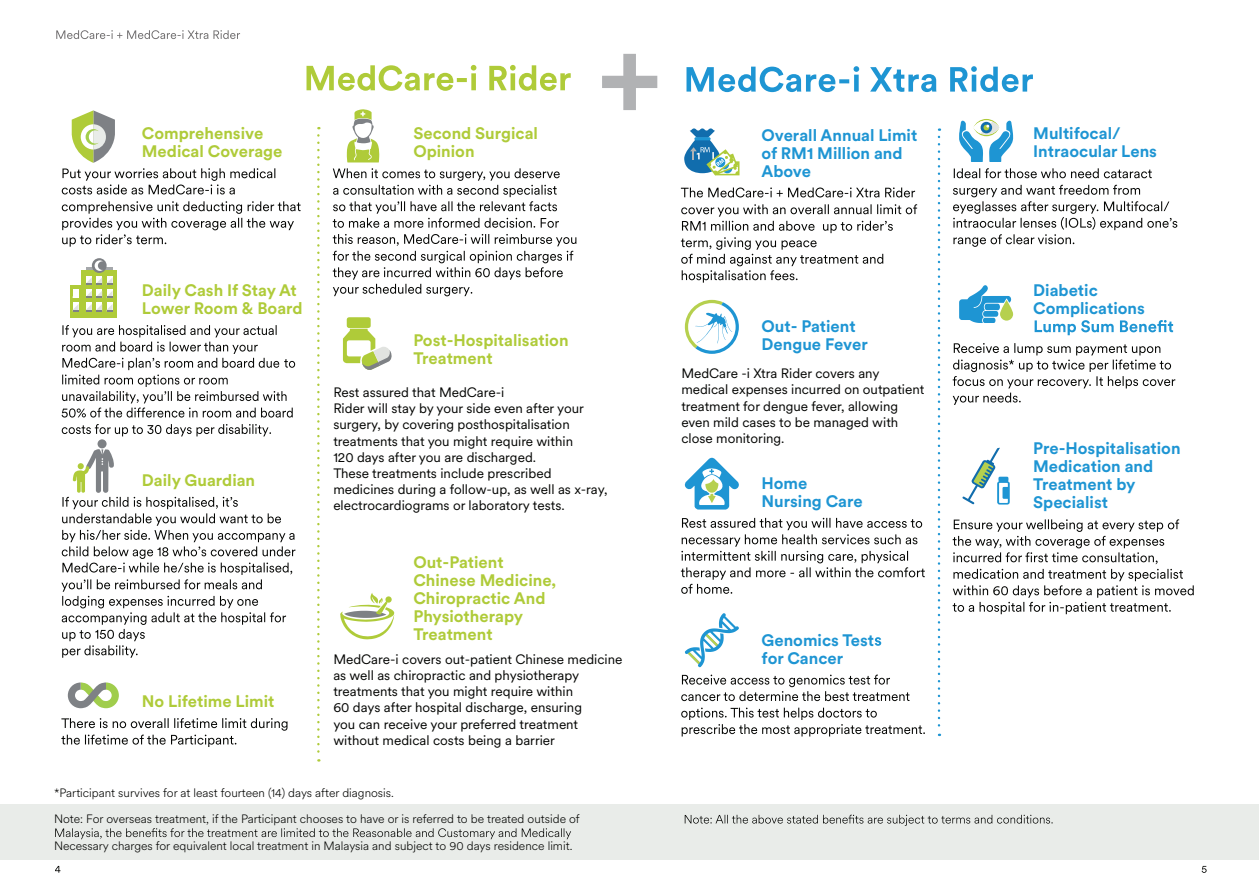
<style>
.page{position:relative;width:1259px;height:893px;background:#fff}
.page>*{position:absolute;margin:0;border:0;box-sizing:border-box;transform-origin:0 0}
.t1{font:700 112.5px "Met Life Circular";color:#b1b2b4}
.t2{font:700 16.5px/18px "Met Life Circular";color:#afcb39}
.t3{font:700 16.5px/18px "Met Life Circular";color:#1e95d3}
.t4{font:13.5px/16.2px "Met Life Circular";color:#040503}
.t5{font:300 12px "Met Life Circular";color:#040503}
</style>
<div class="page">
<svg style="left:56px;top:30px;width:184px;height:9px"></svg>
<svg style="left:55px;top:866px;width:5px;height:7px"></svg>
<svg style="left:1201px;top:866px;width:5px;height:7px"></svg>
<div style="left:0;top:805px;width:1259px;height:55px;background:#e9ece9"></div>
<svg style="left:55px;top:828px;width:516px;height:11px"></svg>
<svg style="left:686px;top:66px;width:347px;height:26px"></svg>
<svg style="left:681px;top:187px;width:234px;height:10px"></svg>
<svg style="left:681px;top:204px;width:236px;height:79px"></svg>
<svg style="left:681px;top:518px;width:244px;height:76px"></svg>
<svg style="left:874px;top:637px;width:7px;height:9px"></svg>
<svg style="left:681px;top:675px;width:228px;height:26px"></svg>
<svg style="left:681px;top:708px;width:244px;height:28px"></svg>
<svg style="left:684px;top:128px;width:55px;height:47px"></svg>
<svg style="left:685px;top:300px;width:54px;height:54px"></svg>
<svg style="left:684px;top:458px;width:55px;height:52px"></svg>
<svg style="left:953px;top:168px;width:198px;height:10px"></svg>
<svg style="left:953px;top:185px;width:224px;height:62px"></svg>
<svg style="left:1034px;top:320px;width:139px;height:15px"></svg>
<svg style="left:952px;top:343px;width:223px;height:62px"></svg>
<svg style="left:952px;top:519px;width:241px;height:95px"></svg>
<svg style="left:684px;top:613px;width:55px;height:54px"></svg>
<svg style="left:959px;top:119px;width:54px;height:43px"></svg>
<svg style="left:959px;top:285px;width:52px;height:38px"></svg>
<svg style="left:1000px;top:300px;width:13px;height:21px"></svg>
<svg style="left:962px;top:448px;width:47px;height:57px"></svg>
<svg style="left:937px;top:137px;width:3px;height:599px"></svg>
<svg style="left:62px;top:110px;width:213px;height:84px"></svg>
<svg style="left:62px;top:201px;width:238px;height:46px"></svg>
<svg style="left:62px;top:325px;width:233px;height:93px"></svg>
<svg style="left:62px;top:424px;width:209px;height:12px"></svg>
<svg style="left:61px;top:718px;width:226px;height:29px"></svg>
<svg style="left:306px;top:65px;width:170px;height:26px"></svg>
<svg style="left:489px;top:65px;width:82px;height:26px"></svg>
<svg style="left:333px;top:168px;width:227px;height:60px"></svg>
<svg style="left:333px;top:234px;width:243px;height:62px"></svg>
<div style="left:82px;top:270px;width:35px;height:47px;background:#afcb39"></div>
<hr style="left:86px;top:267px;width:27px;height:3px;background:#a5a8ab">
<div style="left:107px;top:276px;width:6px;height:9px;background:#fff"></div>
<div style="left:96px;top:276px;width:6px;height:9px;background:#fff"></div>
<div style="left:86px;top:276px;width:6px;height:9px;background:#fff"></div>
<div style="left:107px;top:289px;width:6px;height:9px;background:#fff"></div>
<div style="left:107px;top:302px;width:6px;height:9px;background:#fff"></div>
<div style="left:96px;top:302px;width:6px;height:9px;background:#fff"></div>
<div style="left:86px;top:302px;width:6px;height:9px;background:#fff"></div>
<svg style="left:86px;top:304px;width:27px;height:7px"></svg>
<div style="left:96px;top:289px;width:6px;height:9px;background:#fff"></div>
<div style="left:86px;top:289px;width:6px;height:9px;background:#fff"></div>
<svg style="left:86px;top:277px;width:27px;height:8px"></svg>
<svg style="left:86px;top:291px;width:27px;height:7px"></svg>
<div style="left:70px;top:285px;width:12px;height:32px;background:#afcb39"></div>
<div style="left:73px;top:302px;width:6px;height:9px;background:#fff"></div>
<div style="left:73px;top:289px;width:6px;height:9px;background:#fff"></div>
<svg style="left:92px;top:258px;width:15px;height:15px"></svg>
<svg style="left:95px;top:260px;width:8px;height:11px"></svg>
<svg style="left:73px;top:304px;width:6px;height:7px"></svg>
<div style="left:98px;top:439px;width:9px;height:9px;background:#7e8185;border-radius:50%"></div>
<svg style="left:61px;top:448px;width:234px;height:210px"></svg>
<svg style="left:68px;top:682px;width:51px;height:26px"></svg>
<svg style="left:340px;top:593px;width:54px;height:46px"></svg>
<svg style="left:347px;top:109px;width:32px;height:53px"></svg>
<svg style="left:343px;top:317px;width:49px;height:53px"></svg>
<svg style="left:317px;top:135px;width:2px;height:627px"></svg>
<svg style="left:685px;top:815px;width:367px;height:11px"></svg>
<p class="t2" style="left:142px;top:124px;width:142px">Comprehensive<br>Medical Coverage</p>
<p class="t2" style="left:413px;top:124px;width:126px">Second Surgical<br>Opinion</p>
<h1 class="t1" style="left:598px;top:-2px;width:64px">+</h1>
<p class="t3" style="left:761px;top:125px;width:157px">Overall Annual Limit of RM1 Million and<br>Above</p>
<p class="t2" style="left:142px;top:281px;width:162px">Daily Cash If Stay At<br>Lower Room &amp; Board</p>
<p class="t2" style="left:142px;top:470px;width:115px">Daily Guardian</p>
<p class="t2" style="left:142px;top:692px;width:134px">No Lifetime Limit</p>
<p class="t2" style="left:413px;top:330px;width:157px">Post-Hospitalisation<br>Treatment</p>
<p class="t4" style="left:333px;top:384px;width:276px">Rest assured that MedCare-i<br>Rider will stay by your side even after your surgery, by covering posthospitalisation treatments that you might require within<br>120 days after you are discharged.<br>These treatments include prescribed medicines during a follow-up, as well as x-ray, electrocardiograms or laboratory tests.</p>
<p class="t2" style="left:413px;top:553px;width:144px">Out-Patient<br>Chinese Medicine,<br>Chiropractic And<br>Physiotherapy<br>Treatment</p>
<p class="t4" style="left:333px;top:650px;width:291px">MedCare-i covers out-patient Chinese medicine as well as chiropractic and physiotherapy treatments that you might require within<br>60 days after hospital discharge, ensuring<br>you can receive your preferred treatment without medical costs being a barrier</p>
<p class="t5" style="left:54px;top:785px;width:341px">*Participant survives for at least fourteen (14) days after diagnosis.</p>
<p class="t5" style="left:54px;top:811px;width:527px">Note: For overseas treatment, if the Participant chooses to have or is referred to be treated outside of</p>
<p class="t5" style="left:54px;top:838px;width:520px">Necessary charges for equivalent local treatment in Malaysia and subject to 90 days residence limit.</p>
<p class="t3" style="left:761px;top:317px;width:108px">Out- Patient<br>Dengue Fever</p>
<p class="t4" style="left:681px;top:365px;width:244px">MedCare -i Xtra Rider covers any medical expenses incurred on outpatient treatment for dengue fever, allowing even mild cases to be managed with close monitoring.</p>
<p class="t3" style="left:761px;top:473px;width:103px">Home<br>Nursing Care</p>
<p class="t3" style="left:761px;top:630px;width:114px">Genomics Test for Cancer</p>
<p class="t3" style="left:1033px;top:124px;width:125px">Multifocal/<br>Intraocular Lens</p>
<p class="t3" style="left:1033px;top:281px;width:113px">Diabetic<br>Complications</p>
<p class="t3" style="left:1033px;top:439px;width:149px">Pre-Hospitalisation<br>Medication and<br>Treatment by<br>Specialist</p>
</div>
